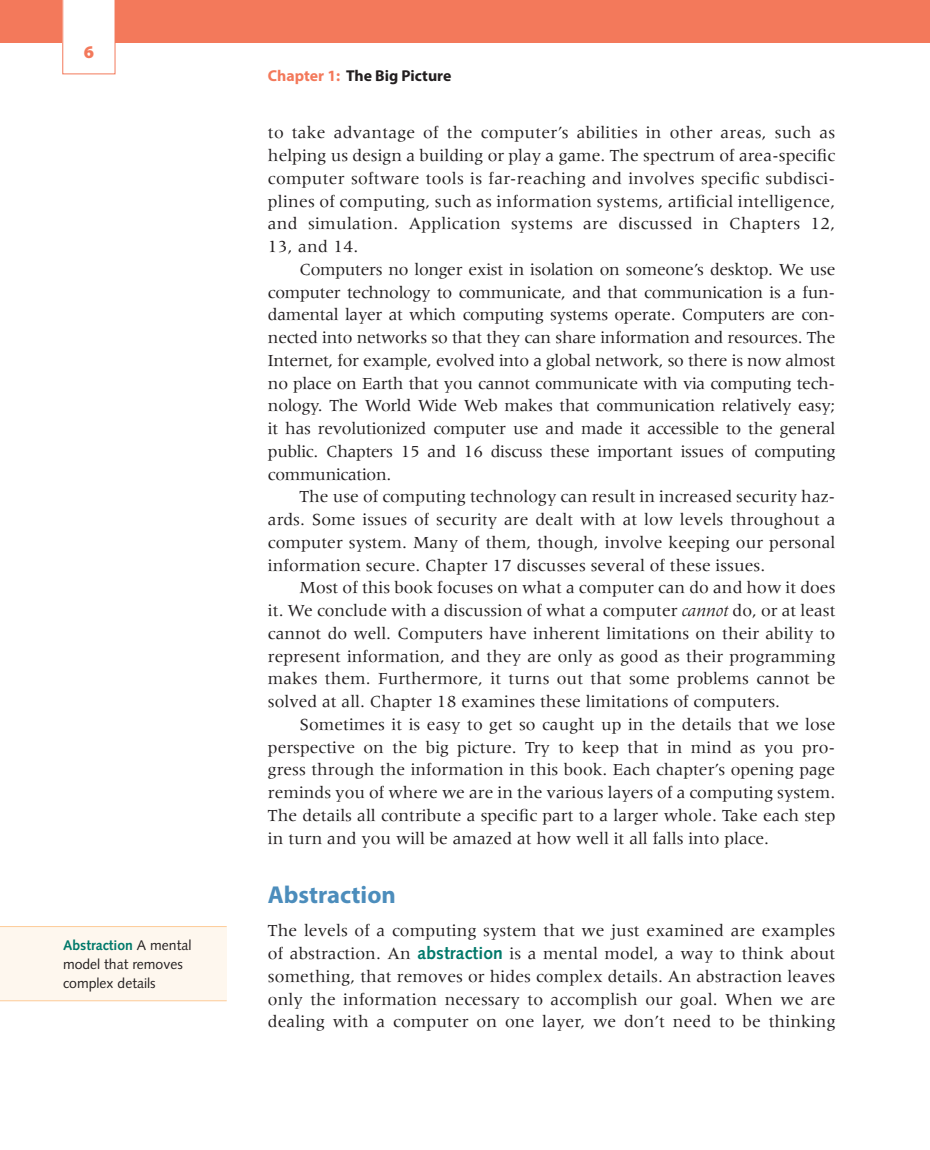
<style>
.page{position:relative;width:930px;height:1150px;background:#fff}
.page>*{position:absolute;margin:0;border:0;box-sizing:border-box;transform-origin:0 0}
.t1{font:700 24.5px "Myriad Pro";color:#4c8dbc}
.t2{font:900 17.85px "Myriad Pro";color:#f3795b}
.t3{font:17.5px/22.8px "Meridien LT Std";color:#231f20;text-align:justify}
.t4{font:17.5px "Meridien LT Std";letter-spacing:-.02em;color:#231f20}
.t5{font:700 15.75px "Myriad Pro";color:#231f20}
.t6{font:14px/19.2px "Syntax LT Std";color:#231f20}
.s1{font-weight:700;color:#00796a}
.s2{color:#f3795b}
.s3{font-style:italic}
.s4{font-family:"Syntax LT Std";font-weight:700;color:#00796a}
</style>
<div class="page">
<div style="left:0;top:0;width:929px;height:43px;background:#f3795b"></div>
<div style="left:0;top:926px;width:226px;height:75px;background:#fef7ee"></div>
<hr style="left:0;top:1000px;width:226px;height:1px;background:#fdcc99">
<hr style="left:0;top:926px;width:226px;height:1px;background:#fdcc99">
<div style="left:62px;top:0;width:53px;height:74px;background:#fff"></div>
<p class="t2" style="left:84px;top:40px;width:12px">6</p>
<p class="t6" style="left:63px;top:935px;width:130px"><span class="s1">Abstraction</span> A mental model that removes complex details</p>
<p class="t5" style="left:268px;top:65px;width:185px"><span class="s2">Chapter 1:</span> The Big Picture</p>
<p class="t3" style="left:268px;top:121px;width:568px">to take advantage of the computer’s abilities in other areas, such as</p>
<p class="t3" style="left:268px;top:144px;width:568px">helping us design a building or play a game. The spectrum of area-specifc</p>
<p class="t3" style="left:268px;top:167px;width:569px">computer software tools is far-reaching and involves specifc subdisci-</p>
<p class="t3" style="left:268px;top:189px;width:568px">plines of computing, such as information systems, artifcial intelligence,</p>
<p class="t3" style="left:268px;top:212px;width:569px">and simulation. Application systems are discussed in Chapters 12,</p>
<p class="t3" style="left:268px;top:235px;width:92px">13, and 14.</p>
<p class="t4" style="left:299px;top:260px;width:537px">Computers no longer exist in isolation on someone’s desktop. We use</p>
<p class="t4" style="left:268px;top:282px;width:568px">computer technology to communicate, and that communication is a fun-</p>
<p class="t4" style="left:268px;top:305px;width:569px">damental layer at which computing systems operate. Computers are con-</p>
<p class="t4" style="left:268px;top:328px;width:569px">nected into networks so that they can share information and resources. The</p>
<p class="t4" style="left:268px;top:351px;width:569px">Internet, for example, evolved into a global network, so there is now almost</p>
<p class="t4" style="left:268px;top:373px;width:568px">no place on Earth that you cannot communicate with via computing tech-</p>
<p class="t4" style="left:268px;top:396px;width:569px">nology. The World Wide Web makes that communication relatively easy;</p>
<p class="t4" style="left:268px;top:419px;width:569px">it has revolutionized computer use and made it accessible to the general</p>
<p class="t4" style="left:268px;top:442px;width:569px">public. Chapters 15 and 16 discuss these important issues of computing</p>
<p class="t4" style="left:268px;top:464px;width:125px">communication.</p>
<p class="t3" style="left:299px;top:485px;width:537px">The use of computing technology can result in increased security haz-</p>
<p class="t3" style="left:268px;top:508px;width:569px">ards. Some issues of security are dealt with at low levels throughout a</p>
<p class="t3" style="left:268px;top:531px;width:569px">computer system. Many of them, though, involve keeping our personal</p>
<p class="t3" style="left:268px;top:553px;width:498px">information secure. Chapter 17 discusses several of these issues.</p>
<p class="t3" style="left:299px;top:576px;width:537px">Most of this book focuses on what a computer can do and how it does</p>
<p class="t3" style="left:268px;top:599px;width:569px">it. We conclude with a discussion of what a computer <span class="s3">cannot</span> do, or at least</p>
<p class="t3" style="left:268px;top:622px;width:568px">cannot do well. Computers have inherent limitations on their ability to</p>
<p class="t3" style="left:268px;top:644px;width:569px">represent information, and they are only as good as their programming</p>
<p class="t3" style="left:268px;top:667px;width:569px">makes them. Furthermore, it turns out that some problems cannot be</p>
<p class="t3" style="left:268px;top:690px;width:513px">solved at all. Chapter 18 examines these limitations of computers.</p>
<p class="t3" style="left:299px;top:713px;width:537px">Sometimes it is easy to get so caught up in the details that we lose</p>
<p class="t3" style="left:268px;top:735px;width:568px">perspective on the big picture. Try to keep that in mind as you pro-</p>
<p class="t3" style="left:268px;top:758px;width:568px">gress through the information in this book. Each chapter’s opening page</p>
<p class="t3" style="left:268px;top:781px;width:568px">reminds you of where we are in the various layers of a computing system.</p>
<p class="t3" style="left:268px;top:804px;width:569px">The details all contribute a specifc part to a larger whole. Take each step</p>
<p class="t3" style="left:268px;top:826px;width:502px">in turn and you will be amazed at how well it all falls into place.</p>
<p class="t1" style="left:268px;top:879px;width:129px">Abstraction</p>
<p class="t3" style="left:268px;top:919px;width:569px">The levels of a computing system that we just examined are examples of abstraction. An <span class="s4">abstraction</span> is a mental model, a way to think about something, that removes or hides complex details. An abstraction leaves only the information necessary to accomplish our goal. When we are dealing with a computer on one layer, we don’t need to be thinking</p>
</div>
